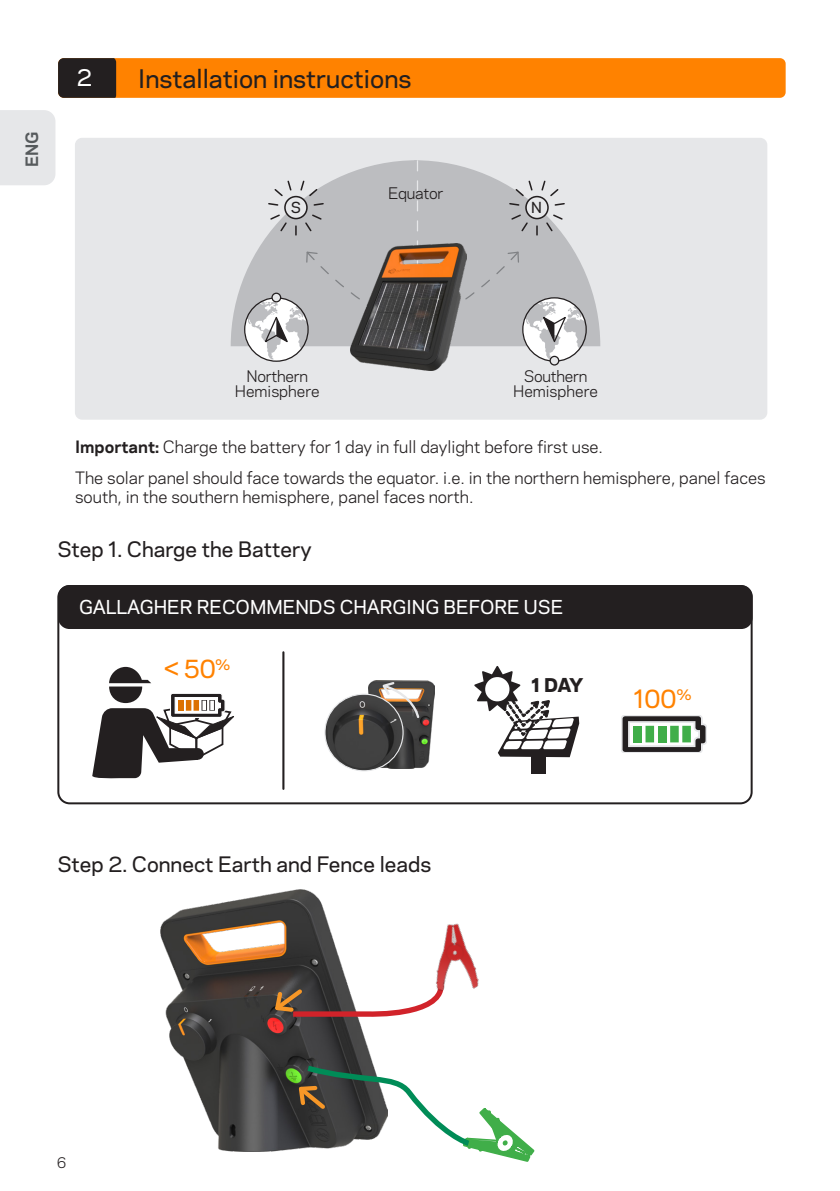
<style>
.page{position:relative;width:840px;height:1191px;background:#fff}
.page>*{position:absolute;margin:0;border:0;box-sizing:border-box;transform-origin:0 0}
.Head_1{font:500 24px "Galaxie Polaris";color:#231f20}
.Head_3{font:500 23.8px "Galaxie Polaris";color:#ff8200}
.t1{font:500 22px "Galaxie Polaris";color:#fff}
.Head_2{font:500 20px "Galaxie Polaris";color:#231f20}
.Head_3-2{font:500 18px "Galaxie Polaris";color:#fff}
.t2{font:800 17.8px "Galaxie Polaris";color:#231f20}
.Body_text{font:16px/19.2px "Galaxie Polaris";color:#231f20}
.t3{font:700 16px "Galaxie Polaris";color:#565a5c}
.Head_3-3{font:15px/15px "Galaxie Polaris";letter-spacing:-.02em;color:#231f20;text-align:center}
.Head_3-4{font:500 14.2px "Galaxie Polaris";color:#231f20}
.t4{font:14px "Galaxie Polaris";color:#231f20}
.s1{font-weight:700}
</style>
<div class="page">
<div style="left:57px;top:585px;width:695px;height:219px;border:2px solid #231f20;border-radius:11px"></div>
<svg style="left:474px;top:666px;width:105px;height:91px"></svg>
<div style="left:531px;top:753px;width:15px;height:20px;background:#231f20"></div>
<hr style="left:282px;top:652px;width:2px;height:137px;background:#231f20">
<svg style="left:621px;top:715px;width:85px;height:38px"></svg>
<div style="left:633px;top:726px;width:8px;height:16px;background:#40ae49"></div>
<div style="left:645px;top:726px;width:8px;height:16px;background:#40ae49"></div>
<div style="left:657px;top:726px;width:9px;height:16px;background:#40ae49"></div>
<div style="left:669px;top:726px;width:9px;height:16px;background:#40ae49"></div>
<div style="left:682px;top:726px;width:8px;height:16px;background:#40ae49"></div>
<img style="left:368px;top:681px;width:66px;height:87px">
<img style="left:326px;top:694px;width:77px;height:77px">
<div style="left:324px;top:693px;width:79px;height:78px;border:1px solid #e6e7e9;border-radius:50%"></div>
<svg style="left:380px;top:680px;width:40px;height:39px"></svg>
<svg style="left:92px;top:667px;width:142px;height:111px"></svg>
<div style="left:192px;top:748px;width:12px;height:11px;background:#231f20;border-radius:50%"></div>
<div style="left:193px;top:700px;width:6px;height:10px;background:#dc7100"></div>
<div style="left:58px;top:585px;width:694px;height:44px;background:#231f20;border-radius:11px"></div>
<div style="left:58px;top:58px;width:727px;height:40px;background:#ff8200;border-radius:6px"></div>
<svg style="left:58px;top:58px;width:58px;height:40px"></svg>
<img style="left:160px;top:890px;width:212px;height:261px">
<img style="left:436px;top:923px;width:43px;height:66px">
<div style="left:75px;top:138px;width:691px;height:282px;background:#e6e7e9;border-radius:7px"></div>
<div style="left:549px;top:356px;width:10px;height:9px;border:1px solid #231f20;border-radius:50%"></div>
<svg style="left:230px;top:160px;width:370px;height:201px"></svg>
<img style="left:350px;top:243px;width:116px;height:128px">
<svg style="left:295px;top:1061px;width:239px;height:100px"></svg>
<svg style="left:271px;top:979px;width:175px;height:40px"></svg>
<div style="left:0;top:110px;width:55px;height:75px;background:#e6e7e9"></div>
<p class="t3" style="left:20px;top:167px;width:38px;rotate:-90deg">ENG</p>
<p class="t1" style="left:77px;top:61px;width:17px">2</p>
<p class="Head_1" style="left:138px;top:61px;width:274px">Installation instructions</p>
<p class="Head_3-3" style="left:388px;top:185px;width:57px">Equator</p>
<p class="Head_3-4" style="left:291px;top:197px;width:12px">S</p>
<p class="Head_3-4" style="left:531px;top:197px;width:12px">N</p>
<p class="Head_3-3" style="left:235px;top:368px;width:86px">Northern<br>Hemisphere</p>
<p class="Head_3-3" style="left:513px;top:368px;width:86px">Southern<br>Hemisphere</p>
<p class="Body_text" style="left:75px;top:437px;width:529px"><span class="s1">Important:</span> Charge the battery for 1 day in full daylight before first use.</p>
<p class="Body_text" style="left:75px;top:467px;width:691px">The solar panel should face towards the equator. i.e. in the northern hemisphere, panel faces south, in the southern hemisphere, panel faces north.</p>
<p class="Head_2" style="left:58px;top:534px;width:255px">Step 1. Charge the Battery</p>
<p class="Head_3-2" style="left:79px;top:594px;width:485px">GALLAGHER RECOMMENDS CHARGING BEFORE USE</p>
<p class="Head_3" style="left:163px;top:651px;width:69px">&lt; 50<sup>%</sup></p>
<p class="t2" style="left:531px;top:670px;width:53px">1 DAY</p>
<p class="Head_3" style="left:633px;top:681px;width:59px">100<sup>%</sup></p>
<p class="Head_2" style="left:58px;top:849px;width:375px">Step 2. Connect Earth and Fence leads</p>
<p class="t4" style="left:57px;top:1152px;width:11px">6</p>
</div>
